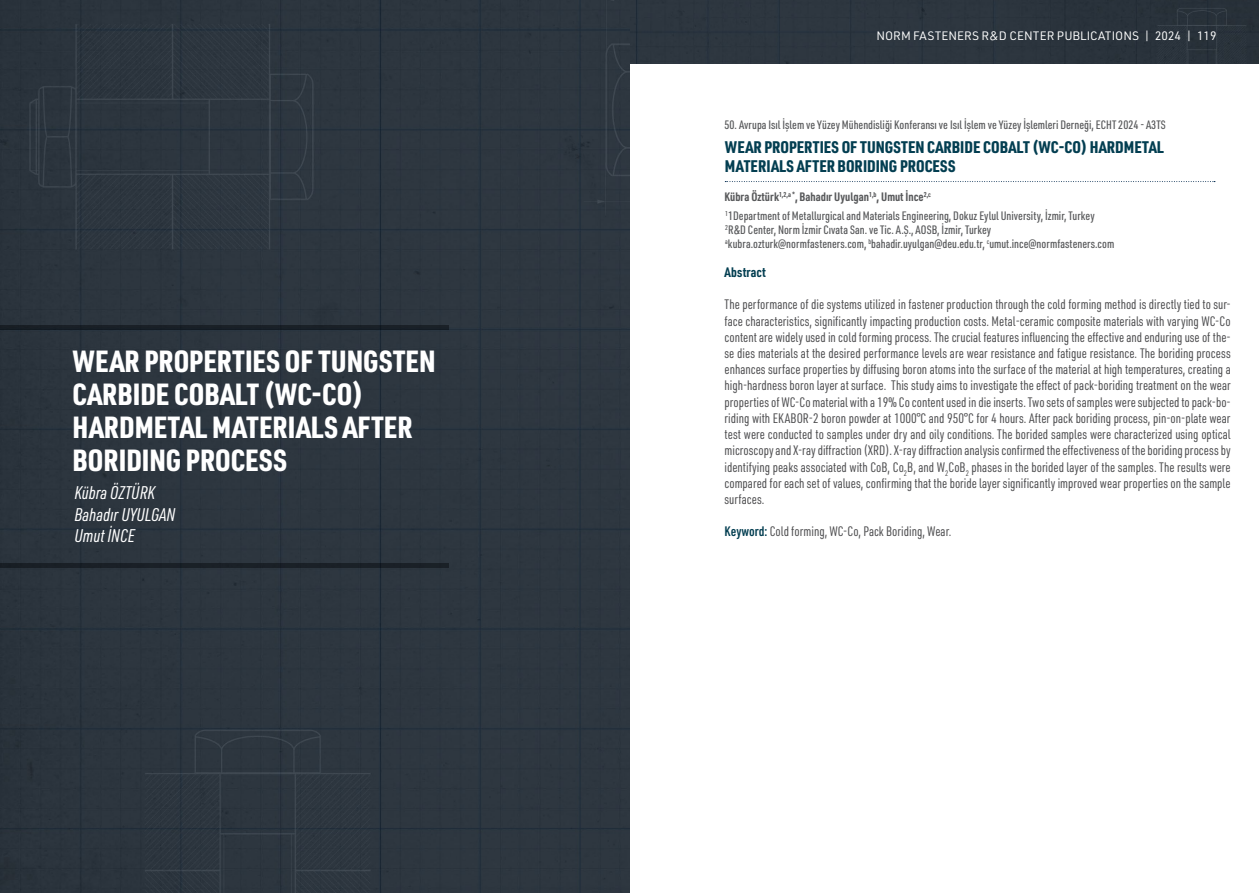
<style>
.page{position:relative;width:1259px;height:893px;background:#fff}
.page>*{position:absolute;margin:0;border:0;box-sizing:border-box;transform-origin:0 0}
.t1{font:900 30px/33px "URWDIN Cond";color:#fff}
.t2{font:italic 18px/21.6px "URWDIN Cond";color:#fff}
.t3{font:900 16.5px/19.5px "URWDIN Cond";color:#033e51}
.t4{font:13.5px/16.2px "URWDIN Cond";color:#4d4d4f;text-align:justify}
.t5{font:700 13.5px "URWDIN Cond";letter-spacing:.01em;color:#033e51}
.t6{font:500 12px/18.8px "URWDIN Cond";color:#58595b}
.t7{font:12px "URWDIN";color:#fff}
.s1{font-weight:700}
.s2{font-weight:600;color:#033e51}
</style>
<div class="page">
<div style="left:629px;top:0;width:630px;height:64px;background:#2c353e"></div>
<div style="left:0;top:0;width:629px;height:893px;background:#2d363f"></div>
<div style="left:0;top:325px;width:449px;height:5px;background:#181f27"></div>
<hr style="left:0;top:563px;width:449px;height:4px;background:#1a2027">
<svg style="left:725px;top:181px;width:490px;height:1px"></svg>
<h1 class="t1" style="left:73px;top:344px;width:364px">WEAR PROPERTIES OF TUNGSTEN<br>CARBIDE COBALT (WC-CO)<br>HARDMETAL MATERIALS AFTER<br>BORIDING PROCESS</h1>
<h2 class="t2" style="left:74px;top:481px;width:102px">Kübra ÖZTÜRK<br>Bahadır UYULGAN<br>Umut İNCE</h2>
<p class="t7" style="left:876px;top:28px;width:341px">NORM FASTENERS R&amp;D CENTER PUBLICATIONS | 2024 | 119</p>
<p class="t6" style="left:724px;top:115px;width:443px">50. Avrupa Isıl İşlem ve Yüzey Mühendisliği Konferansı ve Isıl İşlem ve Yüzey İşlemleri Derneği, ECHT 2024 - A3TS</p>
<p class="t3" style="left:725px;top:136px;width:440px">WEAR PROPERTIES OF TUNGSTEN CARBIDE COBALT (WC-CO) HARDMETAL<br>MATERIALS AFTER BORIDING PROCESS</p>
<p class="t6" style="left:724px;top:187px;width:372px"><span class="s1">Kübra Öztürk</span><sup>1,2,a</sup> <sup>*</sup><span class="s1">, Bahadır Uyulgan</span><sup>1,b</sup><span class="s1">, Umut İnce</span><sup>2,c<br></sup><sup>1</sup>1Department of Metallurgical and Materials Engineering, Dokuz Eylul University, İzmir, Turkey</p>
<p class="t6" style="left:725px;top:222px;width:390px;line-height:14.4px"><sup>2</sup>R&amp;D Center, Norm İzmir Cıvata San. ve Tic. A.Ş., AOSB, İzmir, Turkey <sup>a</sup>kubra.ozturk@normfasteners.com, <sup>b</sup>bahadir.uyulgan@deu.edu.tr, <sup>c</sup>umut.ince@normfasteners.com</p>
<p class="t5" style="left:724px;top:263px;width:43px">Abstract</p>
<p class="t4" style="left:724px;top:296px;width:508px">The performance of die systems utilized in fastener production through the cold forming method is directly tied to sur&shy;face characteristics, significantly impacting production costs. Metal-ceramic composite materials with varying WC-Co content are widely used in cold forming process. The crucial features influencing the effective and enduring use of the&shy;se dies materials at the desired performance levels are wear resistance and fatigue resistance. The boriding process enhances surface properties by diffusing boron atoms into the surface of the material at high temperatures, creating a high-hardness boron layer at surface. This study aims to investigate the effect of pack-boriding treatment on the wear properties of WC-Co material with a 19% Co content used in die inserts. Two sets of samples were subjected to pack-bo&shy;riding with EKABOR-2 boron powder at 1000°C and 950°C for 4 hours. After pack boriding process, pin-on-plate wear test were conducted to samples under dry and oily conditions. The borided samples were characterized using optical microscopy and X-ray diffraction (XRD). X-ray diffraction analysis confirmed the effectiveness of the boriding process by identifying peaks associated with CoB, Co<sub>2</sub>B, and W<sub>2</sub>CoB<sub>2</sub> phases in the borided layer of the samples. The results were compared for each set of values, confirming that the boride layer significantly improved wear properties on the sample surfaces.</p>
<p class="t4" style="left:724px;top:523px;width:228px"><span class="s2">Keyword:</span> Cold forming, WC-Co, Pack Boriding, Wear.</p>
</div>
